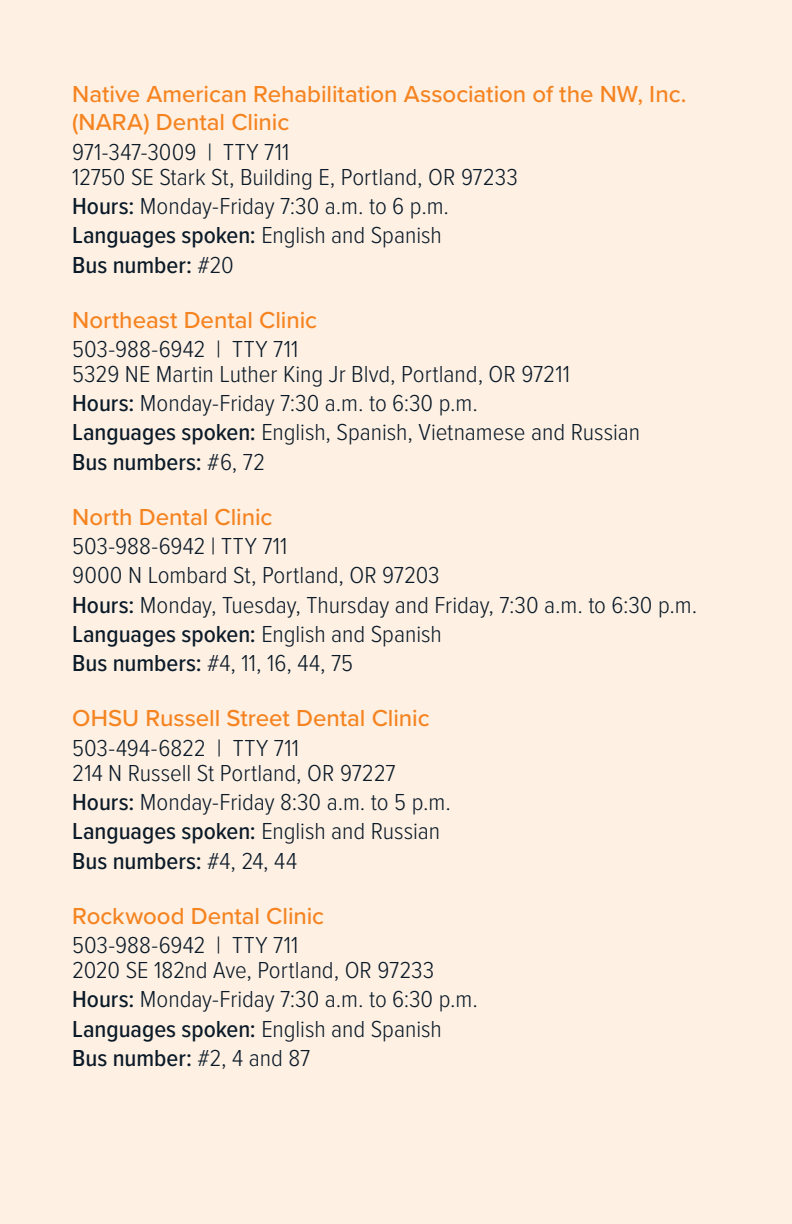
<style>
.page{position:relative;width:792px;height:1224px;background:#fef0e2}
.page>*{position:absolute;margin:0;border:0;box-sizing:border-box;transform-origin:0 0}
.new_clinic_address_i{font:300 24px/25px "Proxima Nova Cond";letter-spacing:-.005em;color:#0a1a29;scale:1.05 1}
.clinic{font:500 24px/28px "Proxima Nova";letter-spacing:-.005em;color:#f58320}
.new_clinic_address_i-2{font:500 24px "Proxima Nova Cond";color:#0a1a29;scale:1.05 1}
.s1{font-weight:500}
.s2{font-weight:300}
</style>
<div class="page">
<p class="clinic" style="left:72px;top:79px;width:616px">Native American Rehabilitation Association of the NW, Inc. (NARA) Dental Clinic</p>
<p class="new_clinic_address_i" style="left:72px;top:138px;width:426px">971-347-3009 | TTY 711<br>12750 SE Stark St, Building E, Portland, OR 97233</p>
<p class="new_clinic_address_i" style="left:72px;top:192px;width:360px"><span class="s1">Hours:</span> Monday-Friday 7:30 a.m. to 6 p.m.</p>
<p class="new_clinic_address_i" style="left:72px;top:221px;width:354px"><span class="s1">Languages spoken:</span> English and Spanish</p>
<p class="new_clinic_address_i-2" style="left:72px;top:247px;width:155px">Bus number: <span class="s2">#20</span></p>
<p class="clinic" style="left:72px;top:305px;width:246px">Northeast Dental Clinic</p>
<p class="new_clinic_address_i" style="left:72px;top:335px;width:476px">503-988-6942 | TTY 711<br>5329 NE Martin Luther King Jr Blvd, Portland, OR 97211</p>
<p class="new_clinic_address_i" style="left:72px;top:389px;width:388px"><span class="s1">Hours:</span> Monday-Friday 7:30 a.m. to 6:30 p.m.</p>
<p class="new_clinic_address_i" style="left:72px;top:419px;width:542px"><span class="s1">Languages spoken:</span> English, Spanish, Vietnamese and Russian</p>
<p class="new_clinic_address_i-2" style="left:72px;top:444px;width:185px">Bus numbers: <span class="s2">#6, 72</span></p>
<p class="clinic" style="left:72px;top:502px;width:202px">North Dental Clinic</p>
<p class="new_clinic_address_i" style="left:72px;top:532px;width:207px">503-988-6942 | TTY 711</p>
<p class="new_clinic_address_i" style="left:72px;top:562px;width:352px">9000 N Lombard St, Portland, OR 97203</p>
<p class="new_clinic_address_i" style="left:72px;top:591px;width:597px"><span class="s1">Hours:</span> Monday, Tuesday, Thursday and Friday, 7:30 a.m. to 6:30 p.m.</p>
<p class="new_clinic_address_i" style="left:72px;top:620px;width:354px"><span class="s1">Languages spoken:</span> English and Spanish</p>
<p class="new_clinic_address_i" style="left:72px;top:650px;width:269px"><span class="s1">Bus numbers:</span> #4, 11, 16, 44, 75</p>
<p class="clinic" style="left:72px;top:704px;width:359px">OHSU Russell Street Dental Clinic</p>
<p class="new_clinic_address_i" style="left:72px;top:734px;width:310px">503-494-6822 | TTY 711<br>214 N Russell St Portland, OR 97227</p>
<p class="new_clinic_address_i" style="left:72px;top:788px;width:362px"><span class="s1">Hours:</span> Monday-Friday 8:30 a.m. to 5 p.m.</p>
<p class="new_clinic_address_i" style="left:72px;top:818px;width:352px"><span class="s1">Languages spoken:</span> English and Russian</p>
<p class="new_clinic_address_i-2" style="left:72px;top:843px;width:216px">Bus numbers: <span class="s2">#4, 24, 44</span></p>
<p class="clinic" style="left:72px;top:901px;width:254px">Rockwood Dental Clinic</p>
<p class="new_clinic_address_i" style="left:72px;top:931px;width:346px">503-988-6942 | TTY 711<br>2020 SE 182nd Ave, Portland, OR 97233</p>
<p class="new_clinic_address_i" style="left:72px;top:986px;width:388px"><span class="s1">Hours:</span> Monday-Friday 7:30 a.m. to 6:30 p.m.</p>
<p class="new_clinic_address_i" style="left:72px;top:1015px;width:354px"><span class="s1">Languages spoken:</span> English and Spanish</p>
<p class="new_clinic_address_i-2" style="left:72px;top:1040px;width:228px">Bus number: <span class="s2">#2, 4 and 87</span></p>
</div>
